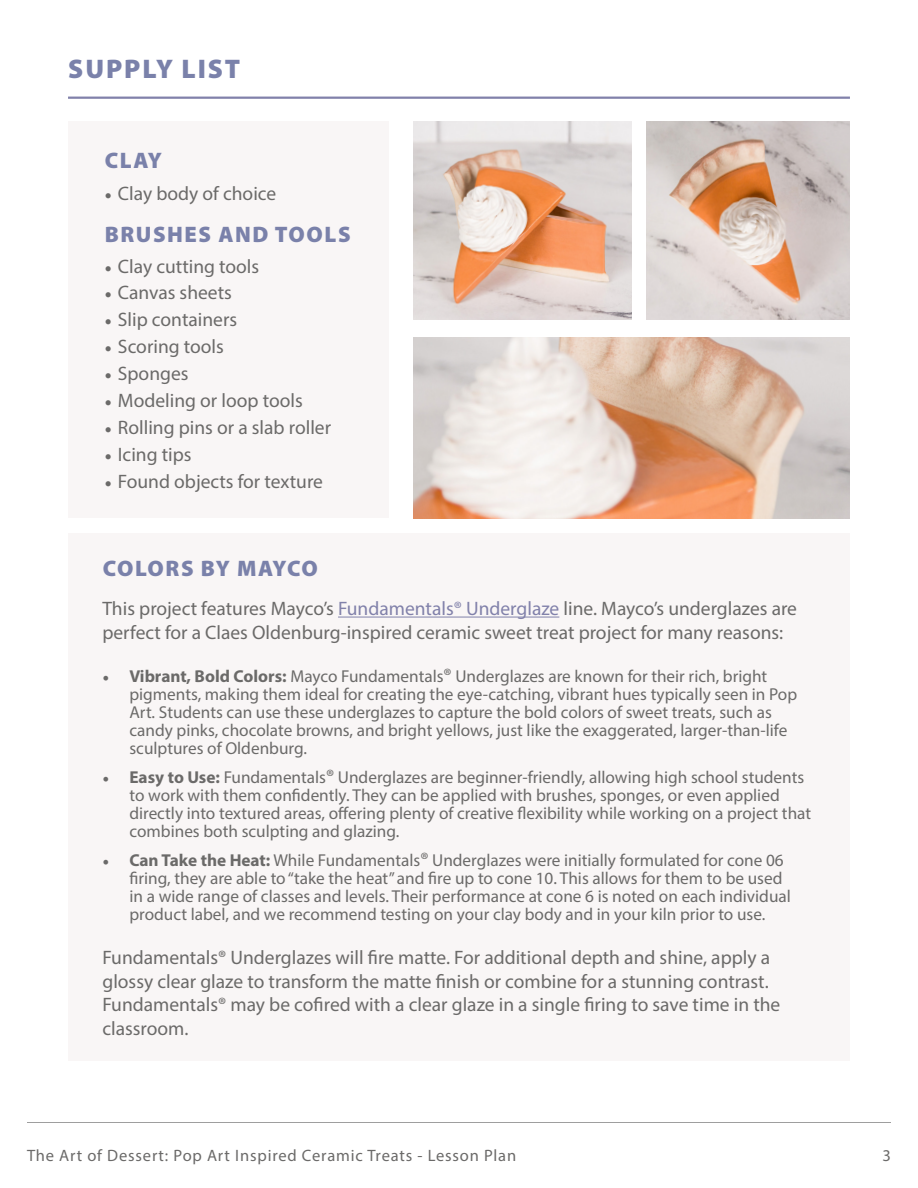
<style>
.page{position:relative;width:918px;height:1188px;background:#fff}
.page>*{position:absolute;margin:0;border:0;box-sizing:border-box;transform-origin:0 0}
.t1{font:900 27px "Myriad Pro";letter-spacing:.07em;color:#7a81aa}
.t2{font:900 22.5px "Myriad Pro";letter-spacing:.07em;color:#7a81aa}
.t3{font:900 22.5px "Myriad Pro";letter-spacing:.035em;color:#7a81aa}
.t4{font:19.5px/23.4px "Myriad Pro";color:#6b6a69}
.t5{font:17.25px/18px "Myriad Pro";color:#6b6a69}
.t6{font:16.5px "Myriad Pro";letter-spacing:.05em;color:#6b6a69}
.s1{font-family:"Minion Pro"}
.s2{color:#8181aa}
.s3{font-family:"Minion Pro";font-weight:700}
.s4{font-weight:700}
.s5{font-size:19.5px}
</style>
<div class="page">
<hr style="left:27px;top:1123px;width:864px;height:1px;background:#9e9e9e">
<hr style="left:68px;top:97px;width:782px;height:2px;background:#8181aa">
<div style="left:68px;top:122px;width:321px;height:396px;background:#f9f6f6"></div>
<div style="left:68px;top:534px;width:782px;height:527px;background:#f9f6f6"></div>
<hr style="left:338px;top:617px;width:221px;height:1px;background:#8181aa">
<img style="left:413px;top:122px;width:219px;height:198px">
<img style="left:647px;top:122px;width:203px;height:198px">
<img style="left:413px;top:338px;width:437px;height:180px">
<p class="t1" style="left:68px;top:51px;width:173px">SUPPLY LIST</p>
<p class="t2" style="left:105px;top:146px;width:59px">CLAY</p>
<p class="t4" style="left:104px;top:181px;width:173px"><span class="s1">•</span> Clay body of choice</p>
<p class="t2" style="left:105px;top:219px;width:248px">BRUSHES AND TOOLS</p>
<p class="t4" style="left:104px;top:254px;width:156px"><span class="s1">•</span> Clay cutting tools</p>
<p class="t4" style="left:104px;top:281px;width:129px"><span class="s1">•</span> Canvas sheets</p>
<p class="t4" style="left:104px;top:308px;width:134px"><span class="s1">•</span> Slip containers</p>
<p class="t4" style="left:104px;top:335px;width:121px"><span class="s1">•</span> Scoring tools</p>
<p class="t4" style="left:104px;top:362px;width:86px"><span class="s1">•</span> Sponges</p>
<p class="t4" style="left:104px;top:389px;width:200px"><span class="s1">•</span> Modeling or loop tools</p>
<p class="t4" style="left:104px;top:415px;width:228px"><span class="s1">•</span> Rolling pins or a slab roller</p>
<p class="t4" style="left:104px;top:442px;width:89px"><span class="s1">•</span> Icing tips</p>
<p class="t4" style="left:104px;top:469px;width:220px"><span class="s1">•</span> Found objects for texture</p>
<p class="t3" style="left:103px;top:553px;width:217px">COLORS BY MAYCO</p>
<p class="t4" style="left:102px;top:597px;width:696px">This project features Mayco’s <span class="s2">Fundamentals® Underglaze</span> line. Mayco’s underglazes are perfect for a Claes Oldenburg-inspired ceramic sweet treat project for many reasons:</p>
<p class="t5" style="left:129px;top:667px;width:669px;text-indent:-27px"><span class="s3">•</span> <span class="s4">Vibrant, Bold Colors:</span> Mayco Fundamentals<span class="s5">®</span> Underglazes are known for their rich, bright pigments, making them ideal for creating the eye-catching, vibrant hues typically seen in Pop Art. Students can use these underglazes to capture the bold colors of sweet treats, such as candy pinks, chocolate browns, and bright yellows, just like the exaggerated, larger-than-life sculptures of Oldenburg.</p>
<p class="t5" style="left:129px;top:768px;width:683px;text-indent:-27px"><span class="s3">•</span> <span class="s4">Easy to Use:</span> Fundamentals<span class="s5">®</span> Underglazes are beginner-friendly, allowing high school students to work with them confidently. They can be applied with brushes, sponges, or even applied directly into textured areas, offering plenty of creative flexibility while working on a project that combines both sculpting and glazing.</p>
<p class="t5" style="left:129px;top:851px;width:663px;text-indent:-27px"><span class="s3">•</span> <span class="s4">Can Take the Heat:</span> While Fundamentals<span class="s5">®</span> Underglazes were initially formulated for cone 06 firing, they are able to “take the heat” and fire up to cone 10. This allows for them to be used in a wide range of classes and levels. Their performance at cone 6 is noted on each individual product label, and we recommend testing on your clay body and in your kiln prior to use.</p>
<p class="t4" style="left:102px;top:946px;width:679px">Fundamentals® Underglazes will fire matte. For additional depth and shine, apply a glossy clear glaze to transform the matte finish or combine for a stunning contrast.<br>Fundamentals® may be cofired with a clear glaze in a single firing to save time in the classroom.</p>
<p class="t6" style="left:27px;top:1145px;width:491px">The Art of Dessert: Pop Art Inspired Ceramic Treats - Lesson Plan</p>
<p class="t6" style="left:883px;top:1145px;width:10px">3</p>
</div>
